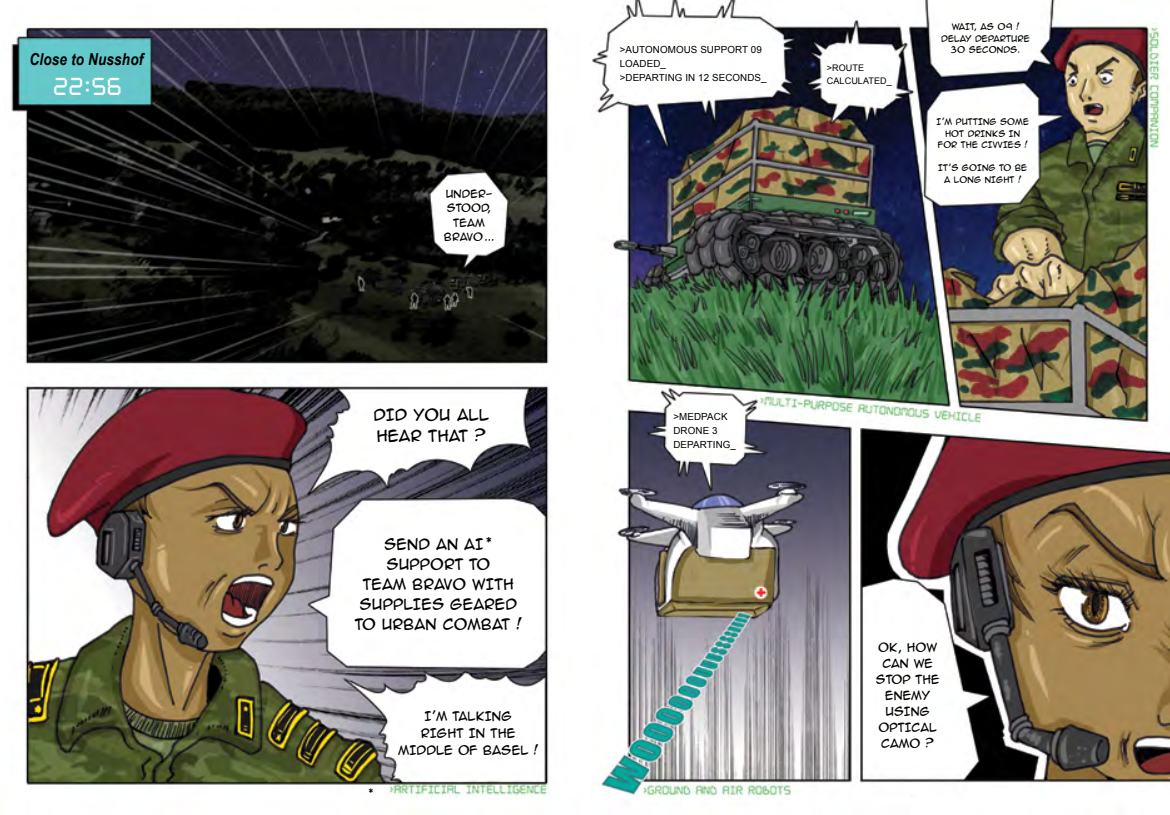
<style>
.page{position:relative;width:1170px;height:815px;background:#fff}
.page>*{position:absolute;margin:0;border:0;box-sizing:border-box;transform-origin:0 0}
.t1{font:25px "WW Digital";color:#fff}
.t2{font:italic 700 16.5px "Arial Narrow";letter-spacing:.01em;color:#000}
.t3{font:14.75px/21.2px "Anime Ace 2.0 BB";letter-spacing:.01em;color:#000}
.t4{font:13.88px "Anime Ace 2.0 BB";letter-spacing:.01em;color:#000}
.t5{font:11.62px/16.8px "Anime Ace 2.0 BB";letter-spacing:.01em;color:#000;text-align:center}
.t6{font:11.25px "Anime Ace 2.0 BB";color:#000}
.t7{font:11.12px/16px "Anime Ace 2.0 BB";letter-spacing:.01em;color:#000;text-align:center}
.t8{font:10px/14.5px "Anime Ace 2.0 BB";letter-spacing:.01em;color:#000;text-align:center}
.t9{font:9.75px/14.1px "Arial";letter-spacing:.01em;color:#000}
.t10{font:9px/13px "Arial";letter-spacing:.01em;color:#000}
.t11{font:8.12px/11.8px "Anime Ace 2.0 BB";letter-spacing:.01em;color:#000;text-align:center}
.t12{font:8px/11.5px "Anime Ace 2.0 BB";letter-spacing:.01em;color:#000;text-align:center}
</style>
<div class="page">
<img style="left:11px;top:27px;width:538px;height:770px">
<img style="left:592px;top:0;width:577px;height:797px">
<h2 class="t2" style="left:29px;top:46px;width:115px">Close to Nusshof</h2>
<h1 class="t1" style="left:53px;top:69px;width:70px">22:56</h1>
<p class="t8" style="left:444px;top:186px;width:52px">UNDER-<br>STOOD,<br>TEAM<br>BRAVO...</p>
<h3 class="t3" style="left:373px;top:404px;width:117px">DID YOU ALL<br>HEAR THAT ?</h3>
<h3 class="t4" style="left:384px;top:536px;width:109px">SEND AN AI *</h3>
<h3 class="t4" style="left:386px;top:556px;width:105px">SUPPORT TO</h3>
<h3 class="t4" style="left:362px;top:576px;width:151px">TEAM BRAVO WITH</h3>
<h3 class="t4" style="left:359px;top:596px;width:159px">SUPPLIES GEARED</h3>
<h3 class="t4" style="left:355px;top:616px;width:50px">TO URBA</h3>
<h3 class="t4" style="left:425px;top:616px;width:98px">N COMBAT !</h3>
<p class="t6" style="left:368px;top:787px;width:7px">*</p>
<p class="t5" style="left:398px;top:708px;width:141px">I’M TALKING<br>RIGHT IN THE<br>MIDDLE OF BASEL !</p>
<p class="t9" style="left:619px;top:43px;width:148px">&gt;AUTONOMOUS SUPPORT 09<br>LOADED_<br>&gt;DEPARTING IN 12 SECONDS_</p>
<p class="t10" style="left:826px;top:62px;width:67px">&gt;ROUTE<br>CALCULATED_</p>
<p class="t11" style="left:941px;top:20px;width:90px">WAIT, AS 09 !<br>DELAY DEPARTURE<br>30 SECONDS.</p>
<p class="t12" style="left:936px;top:116px;width:94px">I’M PUTTING SOME<br>HOT DRINKS IN<br>FOR THE CIVVIES !</p>
<p class="t12" style="left:938px;top:162px;width:91px">IT’S GOING TO BE<br>A LONG NIGHT !</p>
<p class="t9" style="left:673px;top:410px;width:64px">&gt;MEDPACK<br>DRONE 3<br>DEPARTING_</p>
<p class="t7" style="left:875px;top:639px;width:65px">OK , HOW<br>CAN WE<br>STOP THE<br>ENEMY<br>USING<br>OPTICAL<br>CAMO ?</p>
</div>
